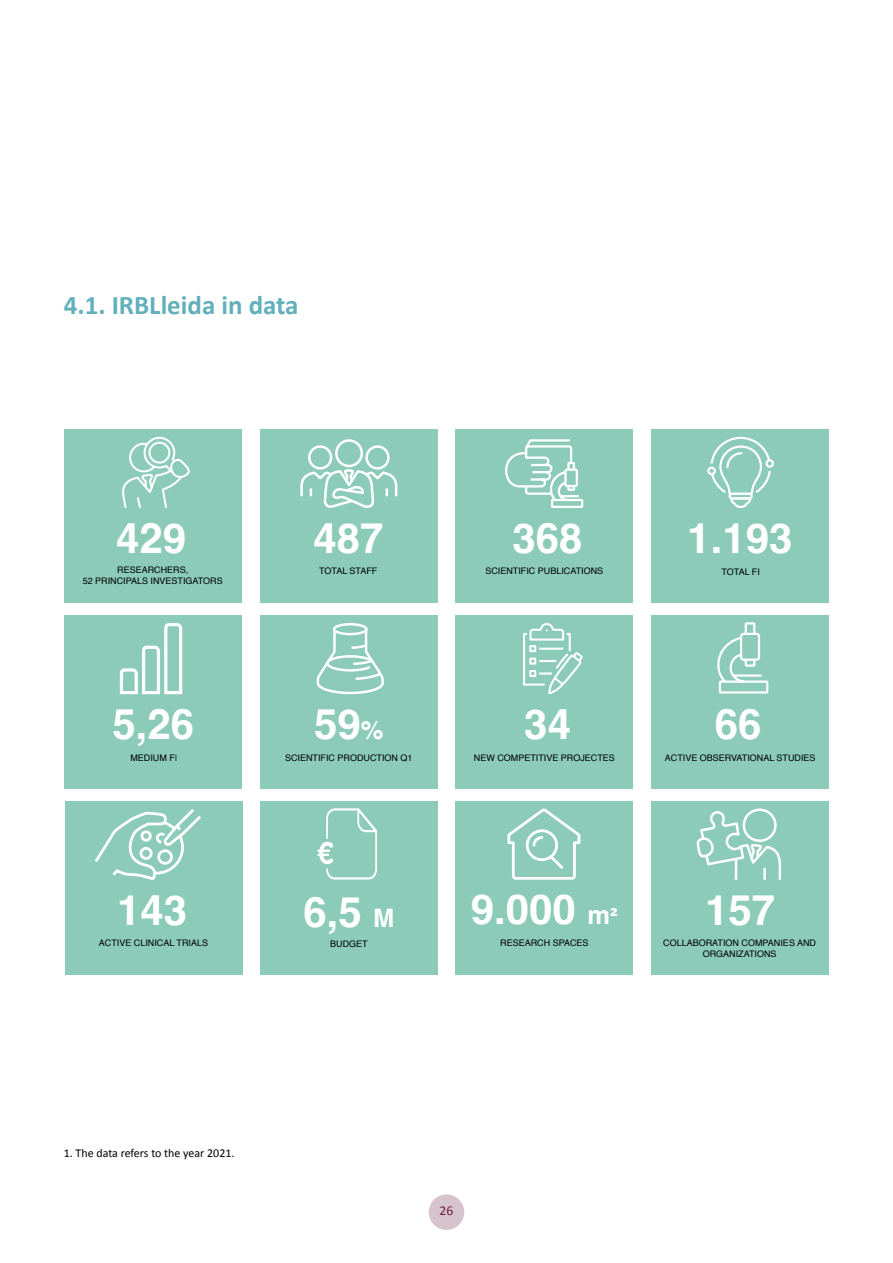
<style>
.page{position:relative;width:893px;height:1263px;background:#fff}
.page>*{position:absolute;margin:0;border:0;box-sizing:border-box;transform-origin:0 0}
.t1{font:700 42px "Helvetica";color:#fff}
.t2{font:700 27px "Calibri";color:#61b0bb}
.t3{font:13.5px "Calibri";color:#6b2145}
.t4{font:12px "Calibri";color:#000}
.t5{font:9px/10.8px "Helvetica";color:#000;text-align:center}
.s1{font-weight:300}
.s2{font-size:25.5px}
.s3{font-family:"Calibri";font-size:25.5px}
</style>
<div class="page">
<div style="left:429px;top:1194px;width:35px;height:36px;background:#d6c3cc;border-radius:50%"></div>
<div style="left:65px;top:801px;width:177px;height:174px;background:#8bcbb7"></div>
<div style="left:64px;top:615px;width:178px;height:174px;background:#8bcbb7"></div>
<div style="left:64px;top:429px;width:178px;height:174px;background:#8bcbb7"></div>
<svg style="left:122px;top:436px;width:68px;height:72px"></svg>
<div style="left:260px;top:429px;width:178px;height:174px;background:#8bcbb7"></div>
<svg style="left:300px;top:439px;width:98px;height:69px"></svg>
<div style="left:455px;top:429px;width:178px;height:174px;background:#8bcbb7"></div>
<svg style="left:505px;top:439px;width:79px;height:69px"></svg>
<div style="left:651px;top:615px;width:178px;height:174px;background:#8bcbb7"></div>
<svg style="left:94px;top:809px;width:107px;height:71px"></svg>
<div style="left:260px;top:615px;width:178px;height:174px;background:#8bcbb7"></div>
<svg style="left:316px;top:623px;width:68px;height:72px"></svg>
<div style="left:651px;top:801px;width:178px;height:174px;background:#8bcbb7"></div>
<div style="left:651px;top:429px;width:178px;height:174px;background:#8bcbb7"></div>
<svg style="left:696px;top:436px;width:86px;height:444px"></svg>
<div style="left:455px;top:615px;width:178px;height:174px;background:#8bcbb7"></div>
<svg style="left:523px;top:623px;width:60px;height:72px"></svg>
<div style="left:260px;top:801px;width:178px;height:174px;background:#8bcbb7"></div>
<svg style="left:317px;top:808px;width:60px;height:71px"></svg>
<div style="left:455px;top:801px;width:178px;height:174px;background:#8bcbb7"></div>
<svg style="left:507px;top:808px;width:74px;height:72px"></svg>
<svg style="left:119px;top:623px;width:64px;height:72px"></svg>
<hr style="left:892px;top:854px;width:1px;height:303px;background:#6b2145">
<h2 class="t2" style="left:64px;top:286px;width:236px">4.1. IRBLleida in data</h2>
<h1 class="t1" style="left:116px;top:513px;width:72px">429</h1>
<p class="t5" style="left:83px;top:564px;width:142px">RESEARCHERS,<br>52 PRINCIPALS INVESTIGATORS</p>
<h1 class="t1" style="left:112px;top:699px;width:83px">5,26</h1>
<p class="t5" style="left:130px;top:753px;width:48px">MEDIUM F<span class="s1">I</span></p>
<h1 class="t1" style="left:117px;top:885px;width:72px">143</h1>
<p class="t5" style="left:99px;top:938px;width:111px">ACTIVE CLINICAL TRIALS</p>
<h1 class="t1" style="left:313px;top:513px;width:72px">487</h1>
<p class="t5" style="left:319px;top:566px;width:60px">TOTAL STAFF</p>
<h1 class="t1" style="left:314px;top:699px;width:71px">59<span class="s2">%</span></h1>
<p class="t5" style="left:285px;top:753px;width:129px">SCIENTIFIC PRODUCTION Q1</p>
<h1 class="t1" style="left:303px;top:886px;width:92px">6,5 <span class="s2">M</span></h1>
<p class="t5" style="left:330px;top:938px;width:39px">BUDGET</p>
<h1 class="t1" style="left:513px;top:513px;width:72px">368</h1>
<p class="t5" style="left:485px;top:566px;width:119px">SCIENTIFIC PUBLICATIONS</p>
<h1 class="t1" style="left:687px;top:513px;width:107px">1.193</h1>
<p class="t5" style="left:721px;top:566px;width:40px">TOTAL FI</p>
<h1 class="t1" style="left:524px;top:699px;width:48px">34</h1>
<p class="t5" style="left:474px;top:753px;width:143px">NEW COMPETITIVE PROJECTES</p>
<h1 class="t1" style="left:715px;top:698px;width:48px">66</h1>
<p class="t5" style="left:665px;top:753px;width:152px">ACTIVE OBSERVATIONAL STUDIES</p>
<h1 class="t1" style="left:471px;top:884px;width:149px">9.000 <span class="s2">m</span><span class="s3">2</span></h1>
<p class="t5" style="left:500px;top:938px;width:90px">RESEARCH SPACES</p>
<h1 class="t1" style="left:705px;top:884px;width:72px">157</h1>
<p class="t5" style="left:663px;top:938px;width:154px">COLLABORATION COMPANIES AND<br>ORGANIZATIONS</p>
<h3 class="t4" style="left:64px;top:1144px;width:172px">1. The data refers to the year 2021.</h3>
<h3 class="t3" style="left:440px;top:1201px;width:15px">26</h3>
</div>
